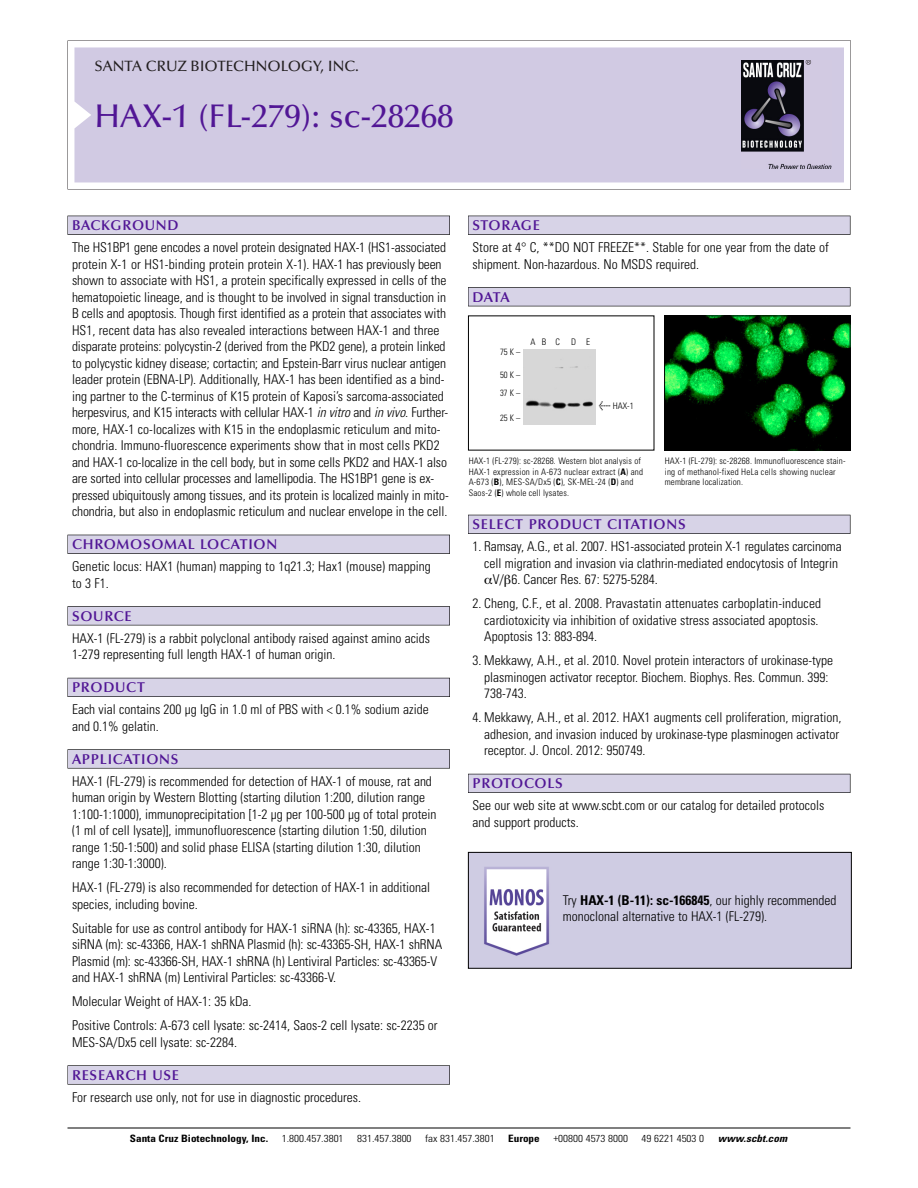
<style>
.page{position:relative;width:918px;height:1188px;background:#fff}
.page>*{position:absolute;margin:0;border:0;box-sizing:border-box;transform-origin:0 0}
.t1{font:500 33px "Optima";color:#511695}
.t2{font:500 15px "Optima";color:#231f20}
.t3{font:600 14.25px "Optima";letter-spacing:.05em;color:#511695}
.t4{font:300 condensed 13.5px/16.5px "Univers";color:#000}
.t5{font:300 condensed 10.2px "Univers";color:#000;scale:1.1 1}
.t6{font:700 condensed 10.2px "Univers";color:#000;scale:1.1 1}
.t7{font:italic 700 condensed 10.2px "Univers";letter-spacing:.005em;color:#000;scale:1.1 1}
.t8{font:300 condensed 9px/10.5px "Univers";letter-spacing:.015em;color:#000}
.t9{font:300 condensed 9px/18px "Univers";letter-spacing:.015em;color:#000;scale:.95 1}
.s1{font-style:italic}
.s2{font-family:"Meta Plus";font-weight:400;font-stretch:normal;font-size:10.5px}
.s3{font-weight:700}
</style>
<div class="page">
<svg style="left:68px;top:40px;width:783px;height:149px"></svg>
<div style="left:74px;top:47px;width:770px;height:135px;background:#d1cae3"></div>
<img style="left:741px;top:60px;width:90px;height:108px">
<div style="left:68px;top:216px;width:382px;height:19px;background:#525155"></div>
<div style="left:68px;top:216px;width:381px;height:18px;background:#d7d3e7"></div>
<div style="left:68px;top:535px;width:382px;height:19px;background:#515055"></div>
<div style="left:68px;top:535px;width:381px;height:18px;background:#d7d3e7"></div>
<div style="left:68px;top:606px;width:382px;height:19px;background:#545357"></div>
<div style="left:68px;top:607px;width:381px;height:18px;background:#d7d3e7"></div>
<div style="left:68px;top:678px;width:382px;height:19px;background:#54535a"></div>
<div style="left:68px;top:678px;width:381px;height:18px;background:#d7d3e7"></div>
<svg style="left:68px;top:749px;width:382px;height:20px"></svg>
<div style="left:68px;top:750px;width:381px;height:18px;background:#d7d3e7"></div>
<div style="left:68px;top:1065px;width:382px;height:20px;background:#626263"></div>
<div style="left:68px;top:1066px;width:381px;height:18px;background:#d7d3e7"></div>
<div style="left:468px;top:216px;width:382px;height:19px;background:#525155"></div>
<div style="left:468px;top:216px;width:382px;height:18px;background:#d7d3e7"></div>
<div style="left:468px;top:287px;width:382px;height:19px;background:#525155"></div>
<div style="left:468px;top:288px;width:382px;height:18px;background:#d7d3e7"></div>
<div style="left:468px;top:515px;width:382px;height:19px;background:#525158"></div>
<div style="left:468px;top:515px;width:382px;height:18px;background:#d7d3e7"></div>
<div style="left:468px;top:774px;width:382px;height:19px;background:#54535a"></div>
<div style="left:468px;top:774px;width:382px;height:18px;background:#d7d3e7"></div>
<hr style="left:68px;top:1128px;width:782px;height:1px;background:#000">
<img style="left:666px;top:317px;width:182px;height:131px">
<div style="left:664px;top:315px;width:186px;height:135px;border:1px solid #000"></div>
<div style="left:524px;top:350px;width:72px;height:74px;background:#d7d7d7"></div>
<img style="left:470px;top:854px;width:380px;height:113px">
<div style="left:468px;top:852px;width:384px;height:117px;border:1px solid #000"></div>
<p class="t2" style="left:94px;top:61px;width:266px">SANTA CRUZ BIOTECHNOLOGY, INC.</p>
<h1 class="t1" style="left:94px;top:103px;width:361px">HAX-1 (FL-279): sc-28268</h1>
<p class="t3" style="left:72px;top:219px;width:108px">BACKGROUND</p>
<p class="t4" style="left:72px;top:240px;width:378px">The HS1BP1 gene encodes a novel protein designated HAX-1 (HS1-associated protein X-1 or HS1-binding protein protein X-1). HAX-1 has previously been shown to associate with HS1, a protein specifically expressed in cells of the hematopoietic lineage, and is thought to be involved in signal transduction in B cells and apoptosis. Though first identified as a protein that associates with HS1, recent data has also revealed interactions between HAX-1 and three disparate proteins: polycystin-2 (derived from the PKD2 gene), a protein linked to polycystic kidney disease; cortactin; and Epstein-Barr virus nuclear antigen leader protein (EBNA-LP). Additionally, HAX-1 has been identified as a bind&shy;ing partner to the C-terminus of K15 protein of Kaposi’s sarcoma-associated herpesvirus, and K15 interacts with cellular HAX-1 <span class="s1">in vitro</span> and <span class="s1">in vivo.</span> Further&shy;more, HAX-1 co-localizes with K15 in the endoplasmic reticulum and mito&shy;chondria. Immuno-fluorescence experiments show that in most cells PKD2 and HAX-1 co-localize in the cell body, but in some cells PKD2 and HAX-1 also are sorted into cellular processes and lamellipodia. The HS1BP1 gene is ex&shy;pressed ubiquitously among tissues, and its protein is localized mainly in mito&shy;chondria, but also in endoplasmic reticulum and nuclear envelope in the cell.</p>
<p class="t3" style="left:72px;top:539px;width:207px">CHROMOSOMAL LOCATION</p>
<p class="t4" style="left:72px;top:559px;width:360px">Genetic locus: HAX1 (human) mapping to 1q21.3; Hax1 (mouse) mapping to 3 F1.</p>
<p class="t3" style="left:72px;top:610px;width:61px">SOURCE</p>
<p class="t4" style="left:72px;top:631px;width:360px">HAX-1 (FL-279) is a rabbit polyclonal antibody raised against amino acids<br>1-279 representing full length HAX-1 of human origin.</p>
<p class="t3" style="left:72px;top:682px;width:74px">PRODUCT</p>
<p class="t4" style="left:72px;top:702px;width:358px">Each vial contains 200 µg IgG in 1.0 ml of PBS with &lt; 0.1% sodium azide and 0.1% gelatin.</p>
<p class="t3" style="left:72px;top:753px;width:108px">APPLICATIONS</p>
<p class="t4" style="left:72px;top:774px;width:366px">HAX-1 (FL-279) is recommended for detection of HAX-1 of mouse, rat and human origin by Western Blotting (starting dilution 1:200, dilution range 1:100-1:1000), immunoprecipitation [1-2 µg per 100-500 µg of total protein (1 ml of cell lysate)], immunofluorescence (starting dilution 1:50, dilution range 1:50-1:500) and solid phase ELISA (starting dilution 1:30, dilution range 1:30-1:3000).</p>
<p class="t4" style="left:72px;top:880px;width:360px">HAX-1 (FL-279) is also recommended for detection of HAX-1 in additional species, including bovine.</p>
<p class="t4" style="left:72px;top:921px;width:372px">Suitable for use as control antibody for HAX-1 siRNA (h): sc-43365, HAX-1 siRNA (m): sc-43366, HAX-1 shRNA Plasmid (h): sc-43365-SH, HAX-1 shRNA Plasmid (m): sc-43366-SH, HAX-1 shRNA (h) Lentiviral Particles: sc-43365-V and HAX-1 shRNA (m) Lentiviral Particles: sc-43366-V.</p>
<p class="t4" style="left:72px;top:991px;width:367px;line-height:24px">Molecular Weight of HAX-1: 35 kDa.<br>Positive Controls: A-673 cell lysate: sc-2414, Saos-2 cell lysate: sc-2235 or</p>
<p class="t4" style="left:72px;top:1035px;width:167px">MES-SA/Dx5 cell lysate: sc-2284.</p>
<p class="t3" style="left:72px;top:1069px;width:109px">RESEARCH USE</p>
<p class="t4" style="left:72px;top:1090px;width:290px">For research use only, not for use in diagnostic procedures.</p>
<p class="t3" style="left:473px;top:219px;width:69px">STORAGE</p>
<p class="t4" style="left:473px;top:240px;width:358px">Store at 4° C, **DO NOT FREEZE**. Stable for one year from the date of shipment. Non-hazardous. No MSDS required.</p>
<p class="t3" style="left:473px;top:291px;width:39px">DATA</p>
<p class="t9" style="left:500px;top:344px;width:23px">75K–</p>
<p class="t9" style="left:500px;top:366px;width:23px">50K–<br>37K–</p>
<p class="t9" style="left:500px;top:410px;width:23px">25K–</p>
<p class="t8" style="left:530px;top:337px;width:61px">ABC DE</p>
<p class="t8" style="left:599px;top:402px;width:37px"><span class="s2">&lt;</span> HAX-1</p>
<p class="t8" style="left:469px;top:457px;width:176px">HAX-1 (FL-279): sc-28268. Western blot analysis of HAX-1 expression in A-673 nuclear extract (<span class="s3">A</span>) and A-673 (<span class="s3">B</span>), MES-SA/Dx5 (<span class="s3">C</span>), SK-MEL-24 (<span class="s3">D</span>) and Saos-2 (<span class="s3">E</span>) whole cell lysates.</p>
<p class="t8" style="left:665px;top:457px;width:182px">HAX-1 (FL-279): sc-28268. Immunofluorescence stain&shy;ing of methanol-fixed HeLa cells showing nuclear membrane localization.</p>
<p class="t3" style="left:473px;top:519px;width:215px">SELECT PRODUCT CITATIONS</p>
<p class="t4" style="left:473px;top:539px;width:371px">1. Ramsay, A.G., et al. 2007. HS1-associated protein X-1 regulates carcinoma</p>
<p class="t4" style="left:484px;top:556px;width:355px">cell migration and invasion via clathrin-mediated endocytosis of Integrin</p>
<p class="t4" style="left:493px;top:572px;width:167px">V/ 6. Cancer Res. 67: 5275-5284.</p>
<p class="t4" style="left:484px;top:596px;width:338px;text-indent:-12px">2. Cheng, C.F., et al. 2008. Pravastatin attenuates carboplatin-induced cardiotoxicity via inhibition of oxidative stress associated apoptosis.<br>Apoptosis 13: 883-894.</p>
<p class="t4" style="left:484px;top:653px;width:350px;text-indent:-12px">3. Mekkawy, A.H., et al. 2010. Novel protein interactors of urokinase-type plasminogen activator receptor. Biochem. Biophys. Res. Commun. 399:<br>738-743.</p>
<p class="t4" style="left:484px;top:710px;width:359px;text-indent:-12px">4. Mekkawy, A.H., et al. 2012. HAX1 augments cell proliferation, migration, adhesion, and invasion induced by urokinase-type plasminogen activator receptor. J. Oncol. 2012: 950749.</p>
<p class="t3" style="left:473px;top:778px;width:92px">PROTOCOLS</p>
<p class="t4" style="left:473px;top:798px;width:353px">See our web site at www.scbt.com or our catalog for detailed protocols and support products.</p>
<p class="t4" style="left:563px;top:893px;width:275px">Try <span class="s3">HAX-1 (B-11): sc-166845</span>, our highly recommended monoclonal alternative to HAX-1 (FL-279).</p>
<p class="t6" style="left:130px;top:1135px;width:127px">Santa Cruz Biotechnology, Inc.</p>
<p class="t5" style="left:282px;top:1135px;width:58px">1.800.457.3801</p>
<p class="t5" style="left:357px;top:1135px;width:51px">831.457.3800</p>
<p class="t5" style="left:425px;top:1135px;width:65px">fax 831.457.3801</p>
<p class="t6" style="left:508px;top:1135px;width:30px">Europe</p>
<p class="t5" style="left:553px;top:1135px;width:69px">+00800 4573 8000</p>
<p class="t5" style="left:642px;top:1135px;width:58px">49 6221 4503 0</p>
<p class="t7" style="left:718px;top:1135px;width:64px">www.scbt.com</p>
</div>
